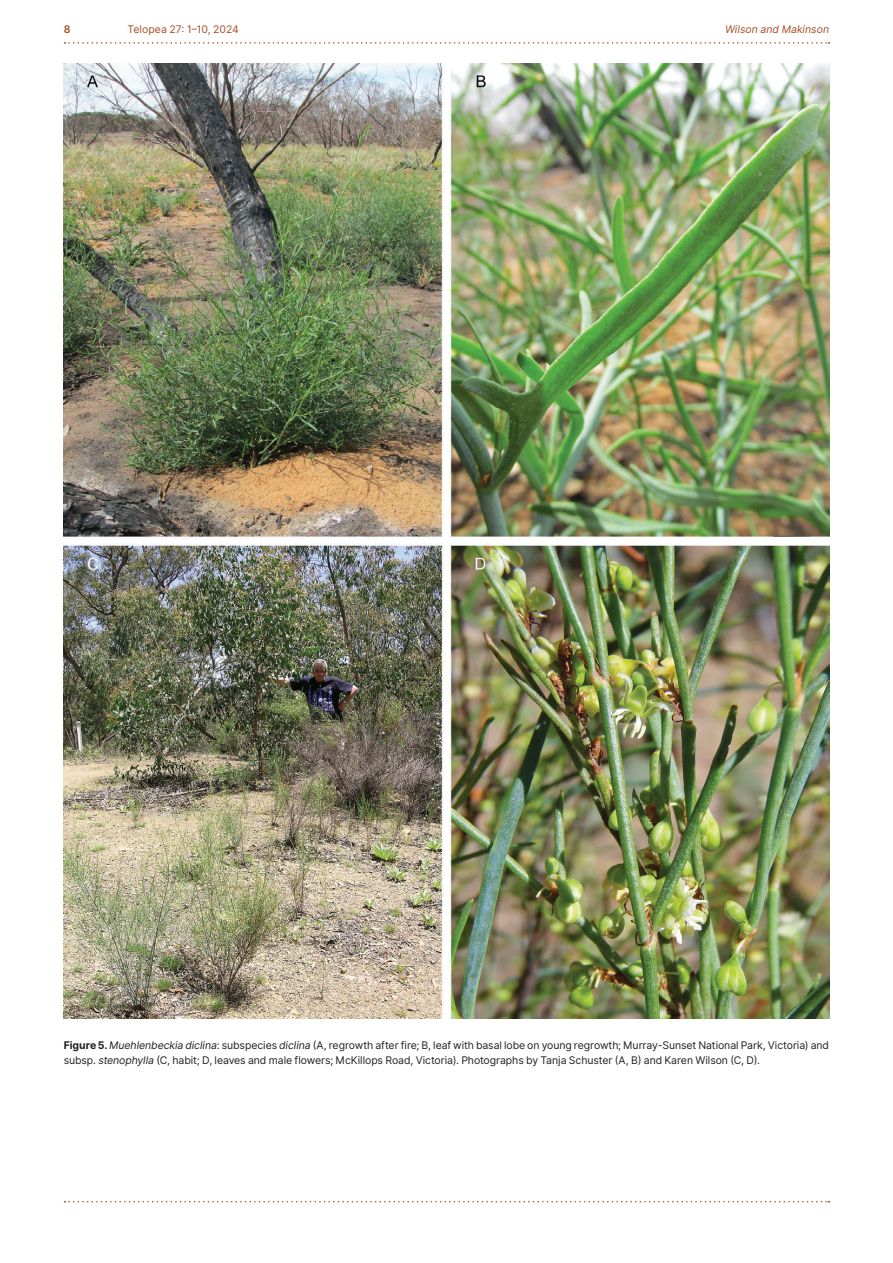
<style>
.page{position:relative;width:893px;height:1263px;background:#fff}
.page>*{position:absolute;margin:0;border:0;box-sizing:border-box;transform-origin:0 0}
.Image_Caption{font:10.5px/15px "Inter";letter-spacing:-.005em;color:#231f20}
.t1{font:10.5px "Inter";letter-spacing:-.005em;color:#a74c24}
.t2{font:italic 10.5px "Inter";color:#a74c24}
.t3{font:600 10.5px "Inter";color:#a74c24}
.s1{font-weight:700}
.s2{font-style:italic}
</style>
<div class="page">
<svg style="left:65px;top:42px;width:764px;height:2px"></svg>
<svg style="left:65px;top:1201px;width:764px;height:1px"></svg>
<img style="left:64px;top:64px;width:765px;height:954px">
<p class="t3" style="left:64px;top:22px;width:8px">8</p>
<p class="t1" style="left:128px;top:22px;width:113px">Telopea 27: 1–10, 2024</p>
<p class="t2" style="left:725px;top:22px;width:106px">Wilson and Makinson</p>
<p class="Image_Caption" style="left:64px;top:1037px;width:767px"><span class="s1">Figure 5.</span> <span class="s2">Muehlenbeckia diclina</span>: subspecies <span class="s2">diclina</span> (A, regrowth after fire; B, leaf with basal lobe on young regrowth; Murray-Sunset National Park, Victoria) and subsp. <span class="s2">stenophylla</span> (C, habit; D, leaves and male flowers; McKillops Road, Victoria). Photographs by Tanja Schuster (A, B) and Karen Wilson (C, D).</p>
</div>
